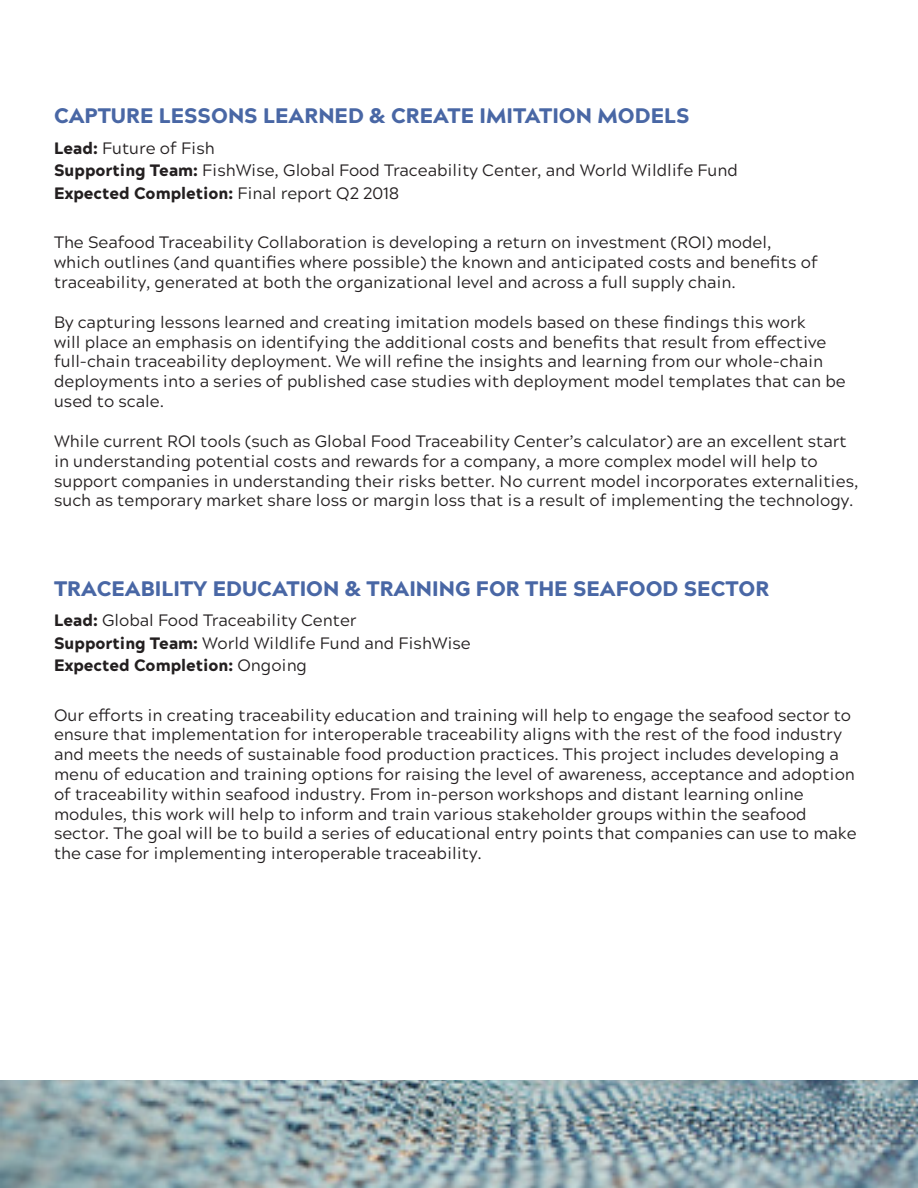
<style>
.page{position:relative;width:918px;height:1188px;background:#fff}
.page>*{position:absolute;margin:0;border:0;box-sizing:border-box;transform-origin:0 0}
.t1{font:900 21px "Acherus Grotesque";color:#4967a5}
.t2{font:16.5px/19.8px "Acherus Grotesque";color:#231f20}
.t3{font:900 16.5px "Acherus Grotesque";color:#231f20}
.s1{font-weight:900}
.s2{font-weight:400}
</style>
<div class="page">
<img style="left:0;top:1080px;width:918px;height:108px">
<p class="t1" style="left:54px;top:98px;width:637px">CAPTURE LESSONS LEARNED &amp; CREATE IMITATION MODELS</p>
<p class="t2" style="left:54px;top:137px;width:162px"><span class="s1">Lead:</span> Future of Fish</p>
<p class="t2" style="left:54px;top:160px;width:685px"><span class="s1">Supporting Team:</span> FishWise, Global Food Traceability Center, and World Wildlife Fund</p>
<p class="t3" style="left:54px;top:179px;width:347px">Expected Completion: <span class="s2">Final report Q2 2018</span></p>
<p class="t2" style="left:54px;top:232px;width:765px">The Seafood Traceability Collaboration is developing a return on investment (ROI) model, which outlines (and quantifies where possible) the known and anticipated costs and benefits of traceability, generated at both the organizational level and across a full supply chain.</p>
<p class="t2" style="left:54px;top:311px;width:793px">By capturing lessons learned and creating imitation models based on these findings this work<br>will place an emphasis on identifying the additional costs and benefits that result from effective full-chain traceability deployment. We will refine the insights and learning from our whole-chain deployments into a series of published case studies with deployment model templates that can be used to scale.</p>
<p class="t2" style="left:54px;top:431px;width:806px">While current ROI tools (such as Global Food Traceability Center’s calculator) are an excellent start in understanding potential costs and rewards for a company, a more complex model will help to support companies in understanding their risks better. No current model incorporates externalities, such as temporary market share loss or margin loss that is a result of implementing the technology.</p>
<p class="t1" style="left:54px;top:570px;width:717px">TRACEABILITY EDUCATION &amp; TRAINING FOR THE SEAFOOD SECTOR</p>
<p class="t2" style="left:54px;top:610px;width:304px"><span class="s1">Lead:</span> Global Food Traceability Center</p>
<p class="t2" style="left:54px;top:632px;width:418px"><span class="s1">Supporting Team:</span> World Wildlife Fund and FishWise</p>
<p class="t3" style="left:54px;top:651px;width:255px">Expected Completion: <span class="s2">Ongoing</span></p>
<p class="t2" style="left:54px;top:704px;width:804px">Our efforts in creating traceability education and training will help to engage the seafood sector to ensure that implementation for interoperable traceability aligns with the rest of the food industry and meets the needs of sustainable food production practices. This project includes developing a menu of education and training options for raising the level of awareness, acceptance and adoption of traceability within seafood industry. From in-person workshops and distant learning online modules, this work will help to inform and train various stakeholder groups within the seafood sector. The goal will be to build a series of educational entry points that companies can use to make the case for implementing interoperable traceability.</p>
</div>
